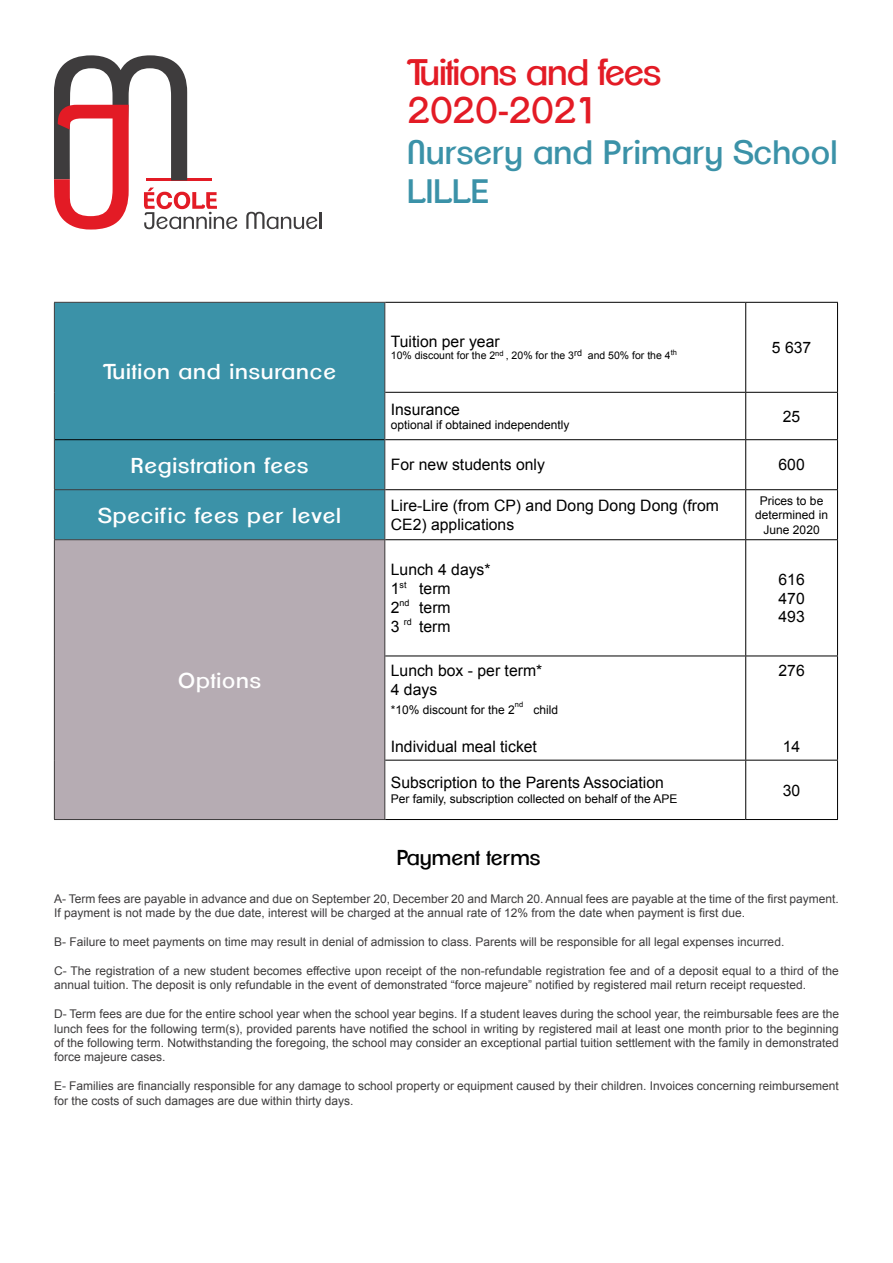
<style>
.page{position:relative;width:893px;height:1263px;background:#fff}
.page>*{position:absolute;margin:0;border:0;box-sizing:border-box;transform-origin:0 0}
.t1{font:36px/37.5px "Clemente P Dai";letter-spacing:-.03em;color:#e31b25}
.t2{font:33px/39.6px "Clemente P Dai";color:#3b92a8}
.t3{font:21px "Clemente P Dai";letter-spacing:.04em;color:#fff;scale:1.06 1}
.t4{font:21px "Clemente P Dai";color:#000}
.t5{font:15.75px/18.9px "Arial";color:#000}
.t6{font:12px/14.4px "Arial";color:#3e3c3d}
.t7{font:12px/14.4px "Arial";color:#000;text-align:center}
.t8{font:10.5px "Arial";color:#000}
.t9{font:7.5px "Arial";color:#000}
</style>
<div class="page">
<div style="left:55px;top:303px;width:329px;height:236px;background:#3b92a8"></div>
<div style="left:54px;top:540px;width:331px;height:279px;background:#b6acb3"></div>
<hr style="left:385px;top:302px;width:361px;height:1px;background:#000">
<hr style="left:385px;top:392px;width:361px;height:1px;background:#000">
<hr style="left:385px;top:439px;width:361px;height:1px;background:#000">
<hr style="left:385px;top:489px;width:361px;height:1px;background:#000">
<hr style="left:385px;top:539px;width:361px;height:1px;background:#000">
<hr style="left:385px;top:656px;width:361px;height:1px;background:#000">
<hr style="left:385px;top:760px;width:361px;height:1px;background:#000">
<hr style="left:385px;top:819px;width:361px;height:1px;background:#000">
<hr style="left:746px;top:302px;width:92px;height:1px;background:#000">
<hr style="left:745px;top:303px;width:1px;height:89px;background:#000">
<hr style="left:837px;top:303px;width:1px;height:89px;background:#000">
<hr style="left:746px;top:392px;width:92px;height:1px;background:#000">
<hr style="left:745px;top:393px;width:1px;height:46px;background:#000">
<hr style="left:837px;top:393px;width:1px;height:46px;background:#000">
<hr style="left:746px;top:439px;width:92px;height:1px;background:#000">
<hr style="left:745px;top:440px;width:1px;height:49px;background:#000">
<hr style="left:837px;top:440px;width:1px;height:49px;background:#000">
<hr style="left:746px;top:489px;width:92px;height:1px;background:#000">
<hr style="left:745px;top:490px;width:1px;height:49px;background:#000">
<hr style="left:837px;top:490px;width:1px;height:49px;background:#000">
<hr style="left:746px;top:539px;width:92px;height:1px;background:#000">
<hr style="left:745px;top:540px;width:1px;height:116px;background:#000">
<hr style="left:837px;top:540px;width:1px;height:116px;background:#000">
<hr style="left:746px;top:656px;width:92px;height:1px;background:#000">
<hr style="left:745px;top:656px;width:1px;height:104px;background:#000">
<hr style="left:837px;top:656px;width:1px;height:104px;background:#000">
<hr style="left:746px;top:760px;width:92px;height:1px;background:#000">
<hr style="left:745px;top:760px;width:1px;height:59px;background:#000">
<hr style="left:837px;top:760px;width:1px;height:59px;background:#000">
<hr style="left:746px;top:819px;width:92px;height:1px;background:#000">
<hr style="left:55px;top:439px;width:329px;height:1px;background:#000">
<hr style="left:54px;top:302px;width:331px;height:1px;background:#3e3c3d">
<hr style="left:54px;top:303px;width:1px;height:89px;background:#3e3c3d">
<hr style="left:384px;top:303px;width:1px;height:89px;background:#3e3c3d">
<hr style="left:54px;top:392px;width:1px;height:48px;background:#3e3c3d">
<hr style="left:384px;top:392px;width:1px;height:48px;background:#3e3c3d">
<hr style="left:54px;top:440px;width:1px;height:49px;background:#3e3c3d">
<hr style="left:384px;top:440px;width:1px;height:49px;background:#3e3c3d">
<hr style="left:54px;top:490px;width:1px;height:49px;background:#3e3c3d">
<hr style="left:384px;top:490px;width:1px;height:49px;background:#3e3c3d">
<hr style="left:54px;top:489px;width:331px;height:1px;background:#3e3c3d">
<hr style="left:54px;top:539px;width:331px;height:1px;background:#3e3c3d">
<hr style="left:54px;top:540px;width:1px;height:116px;background:#3e3c3d">
<hr style="left:384px;top:540px;width:1px;height:116px;background:#3e3c3d">
<hr style="left:54px;top:656px;width:1px;height:104px;background:#3e3c3d">
<hr style="left:384px;top:656px;width:1px;height:104px;background:#3e3c3d">
<hr style="left:54px;top:760px;width:1px;height:59px;background:#3e3c3d">
<hr style="left:384px;top:760px;width:1px;height:59px;background:#3e3c3d">
<hr style="left:54px;top:819px;width:331px;height:1px;background:#3e3c3d">
<svg style="left:246px;top:212px;width:75px;height:17px"></svg>
<svg style="left:54px;top:55px;width:183px;height:175px"></svg>
<h1 class="t1" style="left:407px;top:53px;width:256px">Tuitions and fees<br>2020-2021</h1>
<h2 class="t2" style="left:407px;top:132px;width:432px">Nursery and Primary School<br>LILLE</h2>
<h3 class="t3" style="left:103px;top:360px;width:221px">Tuition and insurance</h3>
<h3 class="t5" style="left:391px;top:332px;width:110px">Tuition per year</h3>
<p class="t8" style="left:391px;top:349px;width:288px">10% discount for the 2<sup>nd</sup> , 20% for the 3<sup>rd</sup> and 50% for the 4<sup>th</sup></p>
<h3 class="t5" style="left:391px;top:400px;width:71px">Insurance</h3>
<p class="t7" style="left:391px;top:418px;width:180px">optional if obtained independently</p>
<h3 class="t5" style="left:772px;top:338px;width:41px">5 637</h3>
<h3 class="t5" style="left:783px;top:407px;width:19px">25</h3>
<h3 class="t3" style="left:131px;top:453px;width:169px">Registration fees</h3>
<h3 class="t5" style="left:391px;top:456px;width:156px">For new students only</h3>
<h3 class="t5" style="left:778px;top:456px;width:28px">600</h3>
<h3 class="t3" style="left:98px;top:503px;width:231px">Specific fees per level</h3>
<h3 class="t5" style="left:391px;top:496px;width:330px">Lire-Lire (from CP) and Dong Dong Dong (from<br>CE2) applications</h3>
<p class="t7" style="left:755px;top:493px;width:74px">Prices to be determined in<br>June 2020</p>
<h3 class="t3" style="left:178px;top:668px;width:80px">Options</h3>
<h3 class="t5" style="left:391px;top:560px;width:101px">Lunch 4 days*<br>1<sup>st</sup> term<br>2<sup>nd</sup> term<br>3 <sup>rd</sup> term</h3>
<h3 class="t5" style="left:778px;top:570px;width:28px;text-align:justify">616<br>470<br>493</h3>
<h3 class="t5" style="left:391px;top:661px;width:153px">Lunch box - per term*<br>4 days</h3>
<p class="t7" style="left:391px;top:702px;width:126px">*10% discount for the 2</p>
<h3 class="t5" style="left:778px;top:661px;width:28px">276</h3>
<p class="t9" style="left:515px;top:700px;width:10px">nd</p>
<p class="t7" style="left:534px;top:702px;width:26px">child</p>
<h3 class="t5" style="left:391px;top:737px;width:148px">Individual meal ticket</h3>
<h3 class="t5" style="left:783px;top:737px;width:19px">14</h3>
<h3 class="t5" style="left:391px;top:773px;width:275px">Subscription to the Parents Association</h3>
<p class="t7" style="left:391px;top:791px;width:288px">Per family, subscription collected on behalf of the APE</p>
<h3 class="t5" style="left:783px;top:781px;width:19px">30</h3>
<h3 class="t4" style="left:397px;top:845px;width:145px">Payment terms</h3>
<p class="t6" style="left:54px;top:892px;width:786px">A- Term fees are payable in advance and due on September 20, December 20 and March 20. Annual fees are payable at the time of the first payment.<br>If payment is not made by the due date, interest will be charged at the annual rate of 12% from the date when payment is first due.</p>
<p class="t6" style="left:54px;top:935px;width:732px">B- Failure to meet payments on time may result in denial of admission to class. Parents will be responsible for all legal expenses incurred.</p>
<p class="t6" style="left:54px;top:964px;width:786px">C- The registration of a new student becomes effective upon receipt of the non-refundable registration fee and of a deposit equal to a third of the annual tuition. The deposit is only refundable in the event of demonstrated “force majeure” notified by registered mail return receipt requested.</p>
<p class="t6" style="left:54px;top:1007px;width:786px;text-align:justify">D- Term fees are due for the entire school year when the school year begins. If a student leaves during the school year, the reimbursable fees are the lunch fees for the following term(s), provided parents have notified the school in writing by registered mail at least one month prior to the beginning of the following term. Notwithstanding the foregoing, the school may consider an exceptional partial tuition settlement with the family in demonstrated force majeure cases.</p>
<p class="t6" style="left:54px;top:1079px;width:786px">E- Families are financially responsible for any damage to school property or equipment caused by their children. Invoices concerning reimbursement for the costs of such damages are due within thirty days.</p>
</div>
